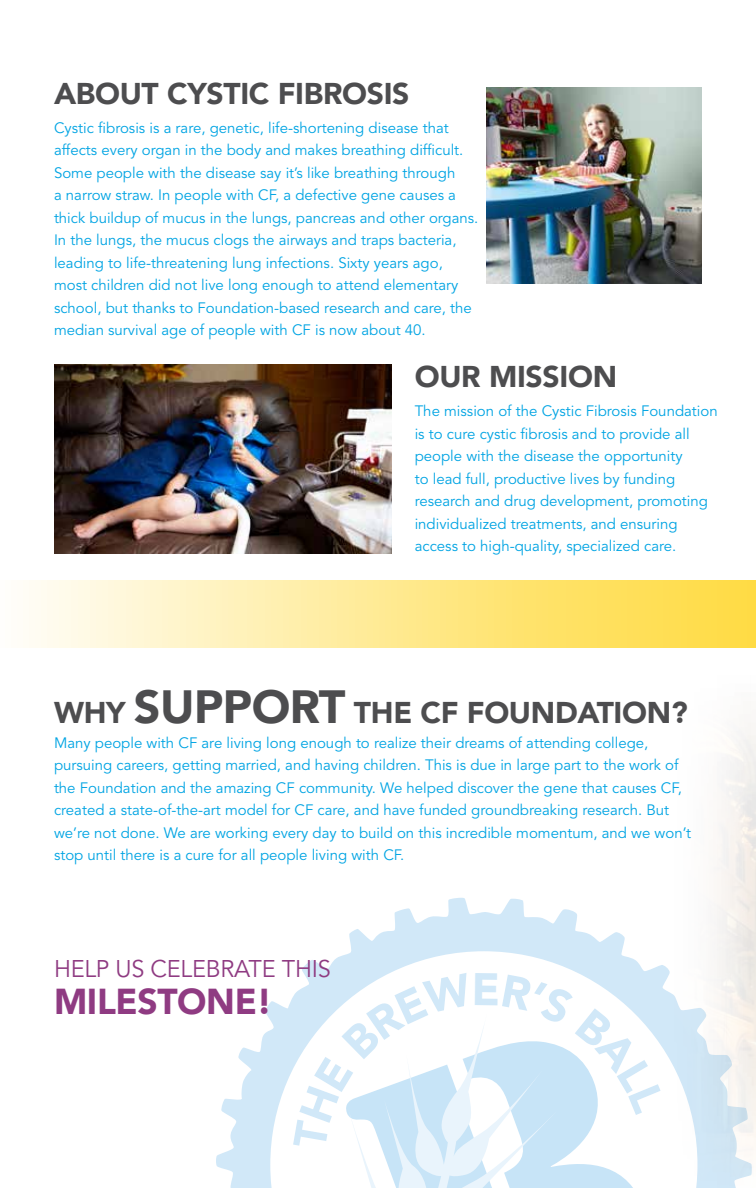
<style>
.page{position:relative;width:756px;height:1188px;background:#fff}
.page>*{position:absolute;margin:0;border:0;box-sizing:border-box;transform-origin:0 0}
.t1{font:900 36px "Avenir";letter-spacing:-.01em;color:#8f3b82}
.t2{font:900 30px "Avenir";letter-spacing:-.01em;color:#4d4d4f}
.t3{font:24px "Avenir";letter-spacing:-.01em;color:#8f3b82}
.t4{font:15px/22.5px "Avenir";color:#00a4e3}
.s1{font-size:46.5px}
</style>
<div class="page">
<div style="left:0;top:580px;width:756px;height:68px;background:linear-gradient(to right,#fffdf7,#ffd939)"></div>
<svg style="left:216px;top:898px;width:425px;height:290px"></svg>
<svg style="left:343px;top:1150px;width:298px;height:38px"></svg>
<svg style="left:347px;top:1150px;width:212px;height:38px"></svg>
<img style="left:641px;top:722px;width:115px;height:466px">
<img style="left:486px;top:88px;width:216px;height:196px">
<img style="left:54px;top:364px;width:338px;height:190px">
<svg style="left:293px;top:973px;width:373px;height:177px"></svg>
<h2 class="t2" style="left:54px;top:68px;width:357px">ABOUT CYSTIC FIBROSIS</h2>
<p class="t4" style="left:54px;top:117px;width:426px">Cystic fibrosis is a rare, genetic, life-shortening disease that affects every organ in the body and makes breathing difficult.<br>Some people with the disease say it’s like breathing through<br>a narrow straw. In people with CF, a defective gene causes a thick buildup of mucus in the lungs, pancreas and other organs.<br>In the lungs, the mucus clogs the airways and traps bacteria, leading to life-threatening lung infections. Sixty years ago, most children did not live long enough to attend elementary school, but thanks to Foundation-based research and care, the median survival age of people with CF is now about 40.</p>
<h2 class="t2" style="left:415px;top:351px;width:204px">OUR MISSION</h2>
<p class="t4" style="left:415px;top:400px;width:305px">The mission of the Cystic Fibrosis Foundation is to cure cystic fibrosis and to provide all people with the disease the opportunity<br>to lead full, productive lives by funding research and drug development, promoting individualized treatments, and ensuring access to high-quality, specialized care.</p>
<h2 class="t2" style="left:54px;top:686px;width:635px">WHY <span class="s1">SUPPORT</span> THE CF FOUNDATION?</h2>
<p class="t4" style="left:54px;top:732px;width:639px">Many people with CF are living long enough to realize their dreams of attending college, pursuing careers, getting married, and having children. This is due in large part to the work of the Foundation and the amazing CF community. We helped discover the gene that causes CF, created a state-of-the-art model for CF care, and have funded groundbreaking research. But we’re not done. We are working every day to build on this incredible momentum, and we won’t stop until there is a cure for all people living with CF.</p>
<h3 class="t3" style="left:54px;top:955px;width:278px">HELP US CELEBRATE THIS</h3>
<h1 class="t1" style="left:54px;top:971px;width:220px">MILESTONE!</h1>
</div>
